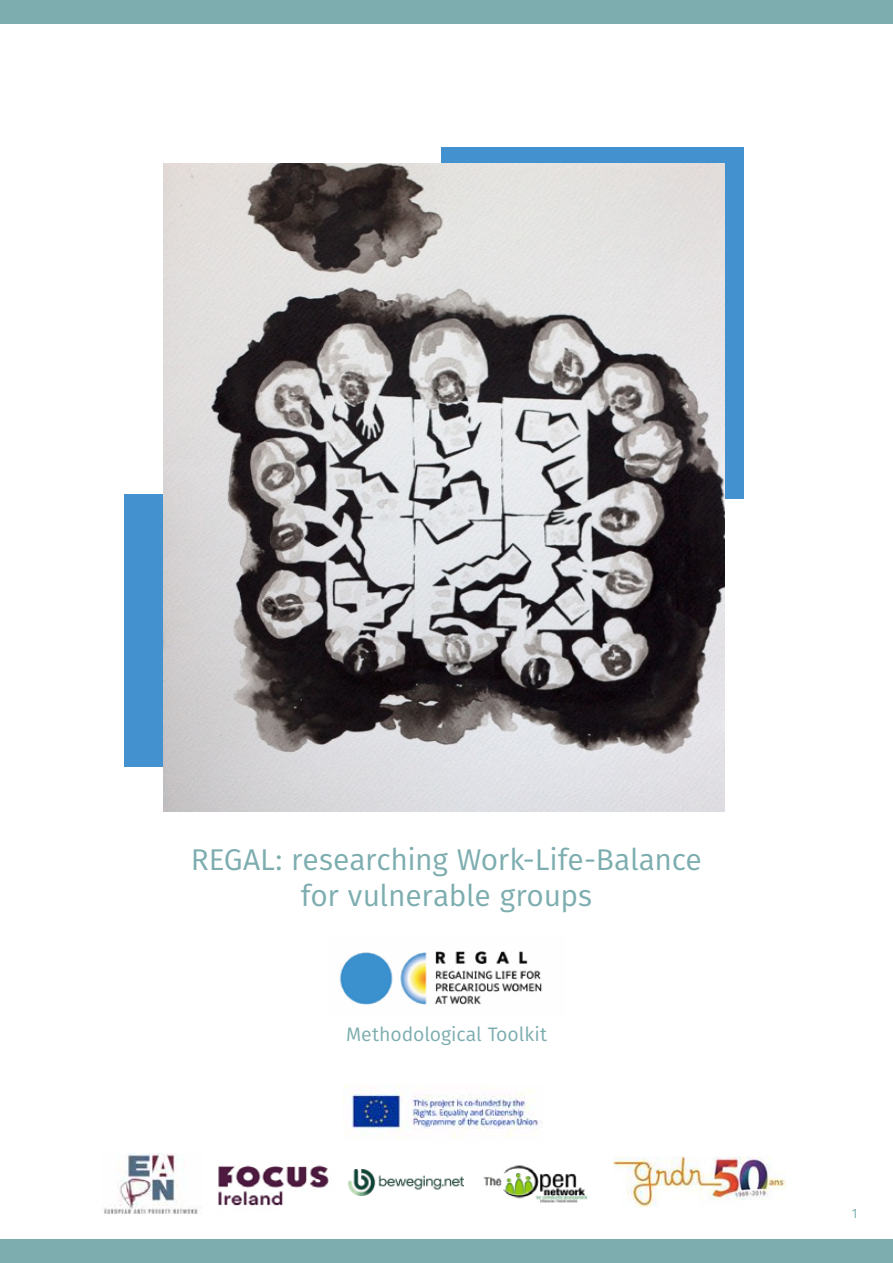
<style>
.page{position:relative;width:893px;height:1263px;background:#fff}
.page>*{position:absolute;margin:0;border:0;box-sizing:border-box;transform-origin:0 0}
.t1{font:30px/36px "Fira Sans";letter-spacing:-.01em;color:#7dadaf;text-align:center}
.t2{font:19.5px "Fira Sans";letter-spacing:-.005em;color:#7dadaf}
.t3{font:13.5px "Fira Sans";color:#7dadaf}
</style>
<div class="page">
<div style="left:0;top:1239px;width:893px;height:24px;background:#7dadaf"></div>
<div style="left:0;top:0;width:893px;height:23px;background:#7dadaf"></div>
<img style="left:104px;top:1153px;width:225px;height:61px">
<img style="left:483px;top:1165px;width:105px;height:38px">
<img style="left:613px;top:1156px;width:173px;height:51px">
<div style="left:441px;top:147px;width:303px;height:351px;background:#4392cf"></div>
<div style="left:124px;top:494px;width:317px;height:273px;background:#4392cf"></div>
<img style="left:163px;top:163px;width:562px;height:649px">
<img style="left:339px;top:951px;width:203px;height:54px">
<img style="left:344px;top:1086px;width:199px;height:52px">
<img style="left:348px;top:1169px;width:115px;height:27px">
<p class="t1" style="left:191px;top:842px;width:513px">REGAL: researching Work-Life-Balance for vulnerable groups</p>
<p class="t2" style="left:346px;top:1021px;width:202px">Methodological Toolkit</p>
<p class="t3" style="left:852px;top:1204px;width:7px">1</p>
</div>
